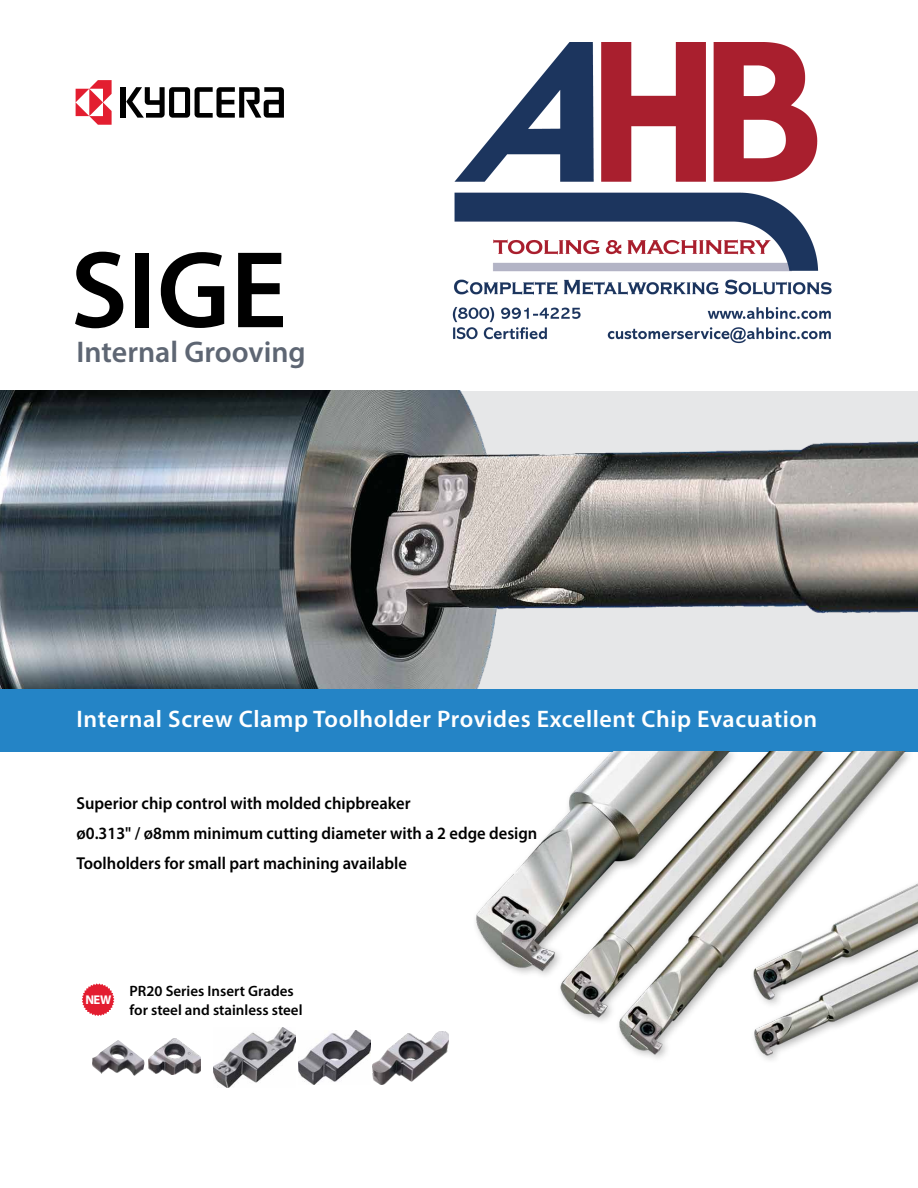
<style>
.page{position:relative;width:918px;height:1188px;background:#fff}
.page>*{position:absolute;margin:0;border:0;box-sizing:border-box;transform-origin:0 0}
.t1{font:600 110.25px "Myriad Pro";color:#000}
.t2{font:600 30px "Myriad Pro";color:#5e6673}
.t3{font:600 24px "Myriad Pro";letter-spacing:.025em;color:#fff}
.t4{font:600 17.25px/30px "Myriad Pro";color:#000;scale:.96 1}
.t5{font:600 15px/19.5px "Myriad Pro";color:#000}
.t6{font:700 12.75px "Myriad Pro";color:#fff}
</style>
<div class="page">
<div style="left:121px;top:87px;width:5px;height:31px;background:#000"></div>
<svg style="left:126px;top:87px;width:158px;height:31px"></svg>
<svg style="left:76px;top:80px;width:36px;height:45px"></svg>
<div style="left:0;top:688px;width:918px;height:63px;background:#2484c6"></div>
<img style="left:92px;top:1040px;width:52px;height:36px">
<img style="left:149px;top:1039px;width:51px;height:36px">
<img style="left:213px;top:1028px;width:83px;height:60px">
<img style="left:373px;top:1033px;width:38px;height:52px">
<img style="left:298px;top:1030px;width:73px;height:54px">
<img style="left:411px;top:751px;width:507px;height:331px">
<img style="left:0;top:391px;width:918px;height:298px">
<svg style="left:82px;top:983px;width:32px;height:33px"></svg>
<img style="left:453px;top:42px;width:379px;height:301px">
<h1 class="t1" style="left:71px;top:220px;width:218px">SIGE</h1>
<h2 class="t2" style="left:77px;top:333px;width:231px">Internal Grooving</h2>
<h3 class="t3" style="left:77px;top:704px;width:742px">Internal Screw Clamp Toolholder Provides Excellent Chip Evacuation</h3>
<p class="t4" style="left:77px;top:788px;width:482px">Superior chip control with molded chipbreaker<br>ø0.313" / ø8mm minimum cutting diameter with a 2 edge design<br>Toolholders for small part machining available</p>
<p class="t6" style="left:85px;top:993px;width:28px">NEW</p>
<p class="t5" style="left:130px;top:981px;width:174px">PR20 Series Insert Grades for steel and stainless steel</p>
</div>
